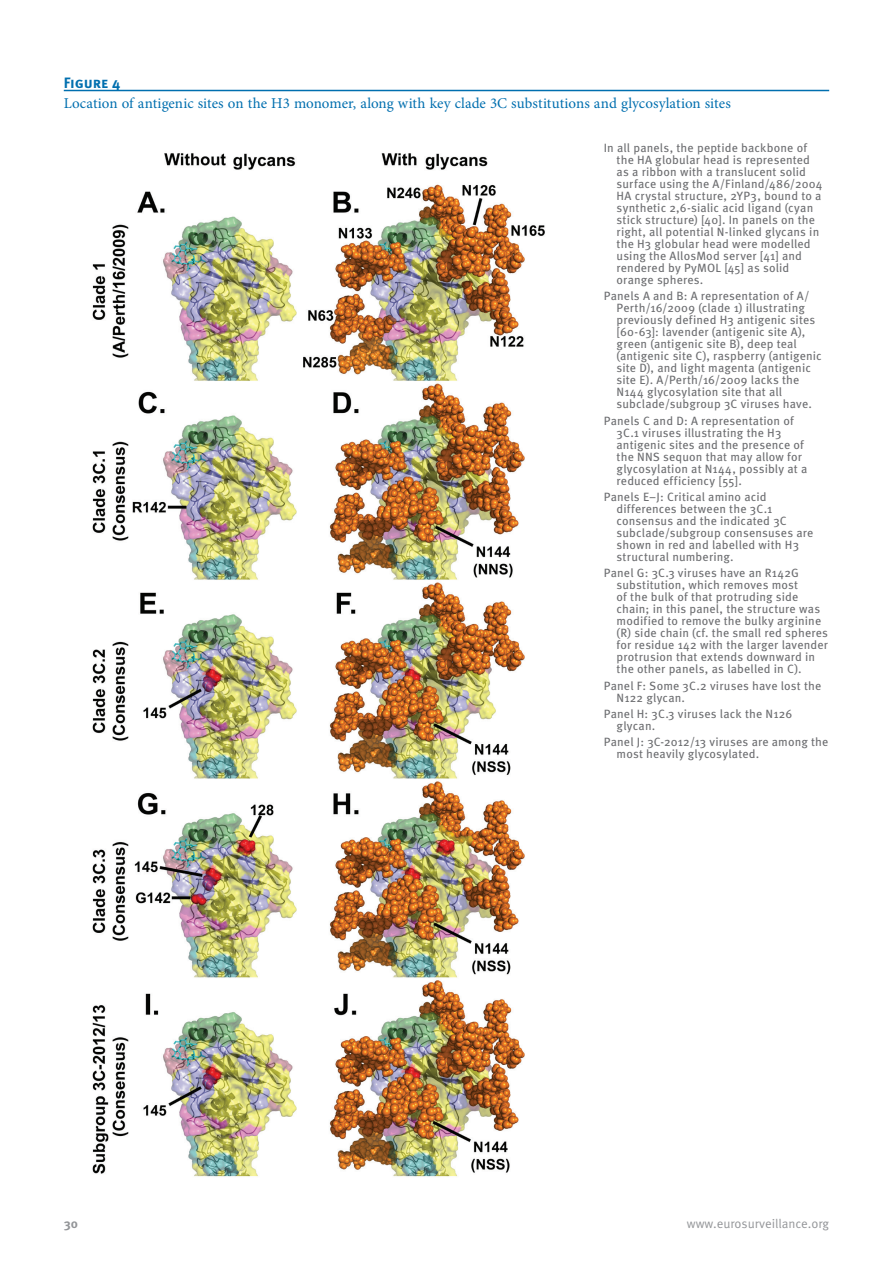
<style>
.page{position:relative;width:893px;height:1263px;background:#fff}
.page>*{position:absolute;margin:0;border:0;box-sizing:border-box;transform-origin:0 0}
.t1{font:15px "Minion Pro";color:#006faf}
.t2{font:700 15px "Meta Pro";letter-spacing:-.005em;color:#006faf}
.t3{font:12.75px "Meta Pro";color:#939598}
.t4{font:700 12.75px "Meta Pro";color:#939598}
.t5{font:12px/12px "Meta Pro";letter-spacing:.01em;color:#6c6d70}
</style>
<div class="page">
<hr style="left:64px;top:90px;width:765px;height:1px;background:#006faf">
<img style="left:92px;top:153px;width:453px;height:1024px">
<p class="t2" style="left:64px;top:73px;width:58px">Figure 4</p>
<p class="t1" style="left:64px;top:93px;width:669px">Location of antigenic sites on the H3 monomer, along with key clade 3C substitutions and glycosylation sites</p>
<p class="t5" style="left:617px;top:142px;width:208px;text-indent:-13px">In all panels, the peptide backbone of the HA globular head is represented as a ribbon with a translucent solid surface using the A/Finland/486/2004<br>HA crystal structure, 2YP3, bound to a synthetic 2,6-sialic acid ligand (cyan stick structure) [40]. In panels on the right, all potential N-linked glycans in the H3 globular head were modelled using the AllosMod server [41] and rendered by PyMOL [45] as solid orange spheres.</p>
<p class="t5" style="left:617px;top:291px;width:207px;text-indent:-13px">Panels A and B: A representation of A/ Perth/16/2009 (clade 1) illustrating previously defined H3 antigenic sites [60-63]: lavender (antigenic site A), green (antigenic site B), deep teal (antigenic site C), raspberry (antigenic site D), and light magenta (antigenic site E). A/Perth/16/2009 lacks the N144 glycosylation site that all subclade/subgroup 3C viruses have.</p>
<p class="t5" style="left:617px;top:415px;width:192px;text-indent:-13px">Panels C and D: A representation of<br>3C.1 viruses illustrating the H3 antigenic sites and the presence of the NNS sequon that may allow for glycosylation at N144, possibly at a reduced efficiency [55].</p>
<p class="t5" style="left:617px;top:491px;width:198px;text-indent:-13px">Panels E–J: Critical amino acid differences between the 3C.1 consensus and the indicated 3C subclade/subgroup consensuses are shown in red and labelled with H3 structural numbering.</p>
<p class="t5" style="left:617px;top:567px;width:213px;text-indent:-13px">Panel G: 3C.3 viruses have an R142G substitution, which removes most<br>of the bulk of that protruding side chain; in this panel, the structure was modified to remove the bulky arginine (R) side chain (cf. the small red spheres for residue 142 with the larger lavender protrusion that extends downward in the other panels, as labelled in C).</p>
<p class="t5" style="left:617px;top:680px;width:206px;text-indent:-13px">Panel F: Some 3C.2 viruses have lost the<br>N122 glycan.</p>
<p class="t5" style="left:617px;top:708px;width:177px;text-indent:-13px">Panel H: 3C.3 viruses lack the N126 glycan.</p>
<p class="t5" style="left:617px;top:736px;width:213px;text-indent:-13px">Panel J: 3C-2012/13 viruses are among the most heavily glycosylated.</p>
<p class="t4" style="left:64px;top:1215px;width:16px">30</p>
<p class="t3" style="left:687px;top:1215px;width:144px">www.eurosurveillance.org</p>
</div>
